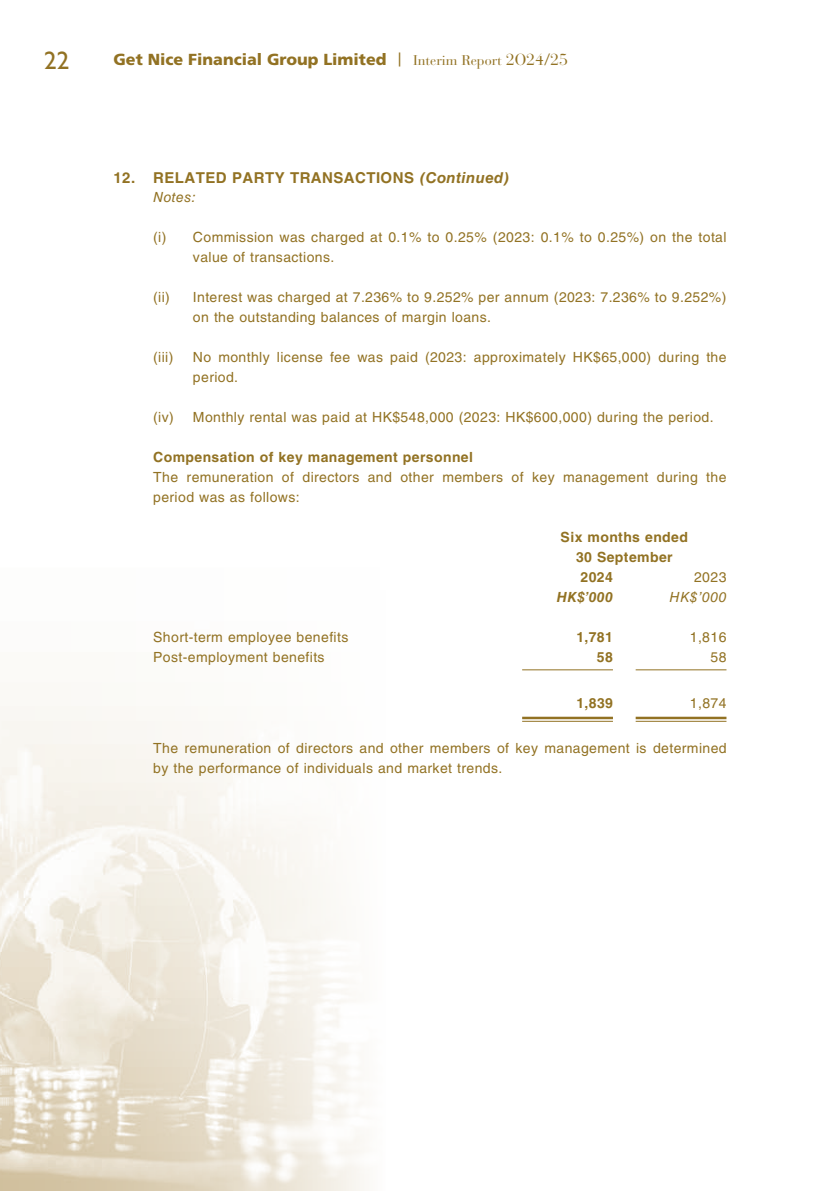
<style>
.page{position:relative;width:840px;height:1191px;background:#fff}
.page>*{position:absolute;margin:0;border:0;box-sizing:border-box;transform-origin:0 0}
.t1{font:25px "Gill Sans";color:#927223}
.t2{font:900 16px "Frutiger LT Std";color:#927223}
.t3{font:700 15px "Helvetica LT Std";letter-spacing:.03em;color:#927223}
.t4{font:14px/20px "Helvetica LT Std";letter-spacing:.03em;color:#927223}
.t5{font:700 14px "Helvetica LT Std";letter-spacing:.03em;color:#927223}
.t6{font:14px "Bauer Bodoni Std";color:#927223}
.t7{font:italic 14px "Helvetica LT Std";letter-spacing:.03em;color:#927223}
.t8{font:italic 700 14px "Helvetica LT Std";color:#927223}
.s1{font-size:16px}
.s2{font-weight:400;font-size:14px}
.s3{font-style:italic}
</style>
<div class="page">
<img style="left:0;top:706px;width:365px;height:485px">
<hr style="left:522px;top:669px;width:90px;height:1px;background:#927223">
<hr style="left:635px;top:669px;width:91px;height:1px;background:#927223">
<hr style="left:522px;top:716px;width:90px;height:3px;background:#927223">
<hr style="left:522px;top:721px;width:90px;height:1px;background:#927223">
<hr style="left:635px;top:716px;width:91px;height:3px;background:#927223">
<hr style="left:635px;top:721px;width:91px;height:1px;background:#927223">
<h1 class="t1" style="left:44px;top:46px;width:26px">22</h1>
<p class="t6" style="left:413px;top:52px;width:156px">Interim Report <span class="s1">2O24/25</span></p>
<p class="t2" style="left:113px;top:50px;width:289px">Get Nice Financial Group Limited <span class="s2">|</span></p>
<p class="t3" style="left:113px;top:168px;width:397px">12. RELATED PARTY TRANSACTIONS <span class="s3">(Continued)</span></p>
<p class="t7" style="left:153px;top:189px;width:44px">Notes:</p>
<p class="t4" style="left:193px;top:227px;width:535px;text-indent:-40px">(i) Commission was charged at 0.1% to 0.25% (2023: 0.1% to 0.25%) on the total value of transactions.</p>
<p class="t4" style="left:193px;top:287px;width:534px;text-indent:-40px">(ii) Interest was charged at 7.236% to 9.252% per annum (2023: 7.236% to 9.252%) on the outstanding balances of margin loans.</p>
<p class="t4" style="left:153px;top:347px;width:22px">(iii)</p>
<p class="t4" style="left:193px;top:347px;width:535px">No monthly license fee was paid (2023: approximately HK$65,000) during the period.</p>
<p class="t4" style="left:153px;top:407px;width:561px">(iv) Monthly rental was paid at HK$548,000 (2023: HK$600,000) during the period.</p>
<p class="t5" style="left:153px;top:448px;width:321px">Compensation of key management personnel</p>
<p class="t4" style="left:153px;top:467px;width:574px">The remuneration of directors and other members of key management during the period was as follows:</p>
<p class="t5" style="left:560px;top:528px;width:129px">Six months ended</p>
<p class="t5" style="left:575px;top:548px;width:98px">30 September</p>
<p class="t5" style="left:580px;top:568px;width:34px">2024</p>
<p class="t4" style="left:693px;top:567px;width:34px">2023</p>
<p class="t8" style="left:556px;top:588px;width:58px">HK$’000</p>
<p class="t7" style="left:669px;top:589px;width:58px">HK$’000</p>
<p class="t4" style="left:153px;top:627px;width:196px">Short-term employee benefits</p>
<p class="t5" style="left:576px;top:628px;width:38px">1,781</p>
<p class="t4" style="left:689px;top:627px;width:38px">1,816</p>
<p class="t4" style="left:153px;top:647px;width:173px">Post-employment benefits</p>
<p class="t5" style="left:596px;top:648px;width:17px">58</p>
<p class="t4" style="left:710px;top:647px;width:17px">58</p>
<p class="t5" style="left:576px;top:694px;width:38px">1,839</p>
<p class="t4" style="left:689px;top:693px;width:38px">1,874</p>
<p class="t4" style="left:153px;top:738px;width:574px">The remuneration of directors and other members of key management is determined by the performance of individuals and market trends.</p>
</div>
